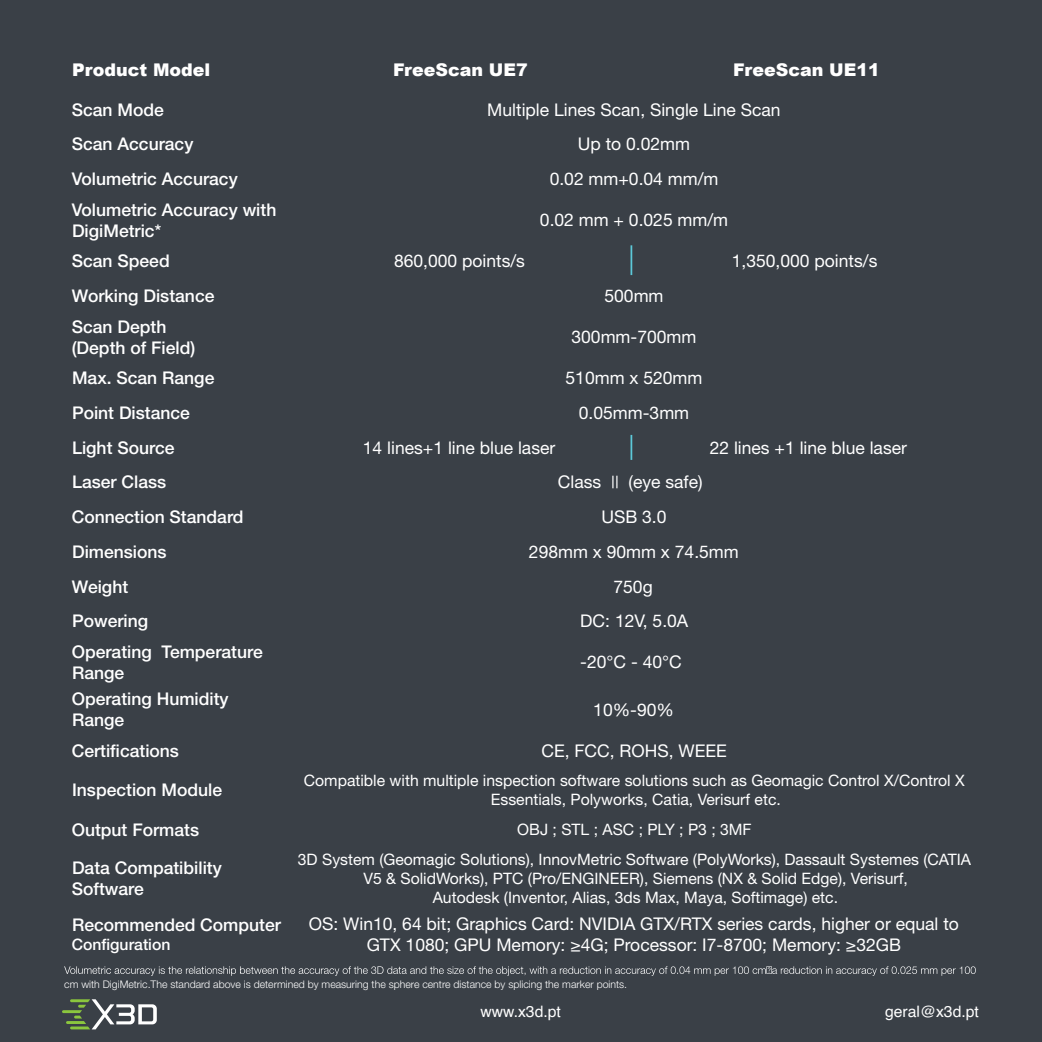
<style>
.page{position:relative;width:1042px;height:1042px;background:#3a4047}
.page>*{position:absolute;margin:0;border:0;box-sizing:border-box;transform-origin:0 0}
.t1{font:17.5px/21px "Helvetica Neue LT Pro";color:#fff;text-align:center}
.t2{font:500 17.5px/21px "Helvetica Neue LT Pro";color:#fff}
.t3{font:900 17.5px "Arial";color:#fff}
.t4{font:15.75px/18.9px "Helvetica Neue LT Pro";color:#fff;text-align:center}
.t5{font:15.75px "Helvetica";color:#fff}
.t6{font:500 15.75px "Helvetica Neue LT Pro";color:#fff}
.t7{font:300 10.5px "Helvetica Neue LT Pro";color:#fff}
</style>
<div class="page">
<hr style="left:630px;top:435px;width:2px;height:25px;background:#5cc8d8">
<svg style="left:64px;top:966px;width:912px;height:10px"></svg>
<hr style="left:630px;top:245px;width:2px;height:30px;background:#5cc8d8">
<svg style="left:612px;top:476px;width:5px;height:12px"></svg>
<svg style="left:62px;top:999px;width:95px;height:30px"></svg>
<p class="t3" style="left:72px;top:57px;width:140px">Product Model</p>
<p class="t3" style="left:393px;top:57px;width:136px">FreeScan UE7</p>
<p class="t3" style="left:733px;top:57px;width:148px">FreeScan UE11</p>
<p class="t2" style="left:72px;top:99px;width:94px">Scan Mode</p>
<p class="t1" style="left:487px;top:99px;width:295px">Multiple Lines Scan, Single Line Scan</p>
<p class="t2" style="left:72px;top:133px;width:123px">Scan Accuracy</p>
<p class="t1" style="left:578px;top:133px;width:114px">Up to 0.02mm</p>
<p class="t2" style="left:72px;top:168px;width:168px">Volumetric Accuracy</p>
<p class="t1" style="left:550px;top:168px;width:170px">0.02 mm+0.04 mm/m</p>
<p class="t2" style="left:72px;top:199px;width:206px">Volumetric Accuracy with<br>DigiMetric*</p>
<p class="t1" style="left:540px;top:209px;width:190px">0.02 mm + 0.025 mm/m</p>
<p class="t2" style="left:72px;top:250px;width:99px">Scan Speed</p>
<p class="t1" style="left:394px;top:250px;width:132px">860,000 points/s</p>
<p class="t1" style="left:732px;top:250px;width:147px">1,350,000 points/s</p>
<p class="t2" style="left:72px;top:285px;width:144px">Working Distance</p>
<p class="t1" style="left:604px;top:285px;width:61px">500mm</p>
<p class="t2" style="left:72px;top:316px;width:125px">Scan Depth (Depth of Field)</p>
<p class="t1" style="left:571px;top:326px;width:126px">300mm-700mm</p>
<p class="t2" style="left:72px;top:367px;width:144px">Max. Scan Range</p>
<p class="t1" style="left:565px;top:367px;width:138px">510mm x 520mm</p>
<p class="t2" style="left:72px;top:402px;width:120px">Point Distance</p>
<p class="t1" style="left:579px;top:402px;width:112px">0.05mm-3mm</p>
<p class="t2" style="left:72px;top:437px;width:104px">Light Source</p>
<p class="t1" style="left:363px;top:437px;width:194px">14 lines+1 line blue laser</p>
<p class="t1" style="left:710px;top:437px;width:199px">22 lines +1 line blue laser</p>
<p class="t2" style="left:72px;top:471px;width:96px">Laser Class</p>
<p class="t1" style="left:558px;top:471px;width:45px">Class</p>
<p class="t1" style="left:628px;top:471px;width:76px">(eye safe)</p>
<p class="t2" style="left:72px;top:506px;width:173px">Connection Standard</p>
<p class="t1" style="left:601px;top:506px;width:67px">USB 3.0</p>
<p class="t2" style="left:72px;top:541px;width:96px">Dimensions</p>
<p class="t1" style="left:529px;top:541px;width:211px">298mm x 90mm x 74.5mm</p>
<p class="t2" style="left:72px;top:576px;width:58px">Weight</p>
<p class="t1" style="left:613px;top:575px;width:41px">750g</p>
<p class="t2" style="left:72px;top:610px;width:78px">Powering</p>
<p class="t1" style="left:580px;top:610px;width:109px">DC: 12V, 5.0A</p>
<p class="t2" style="left:72px;top:641px;width:192px">Operating Temperature<br>Range</p>
<p class="t1" style="left:580px;top:651px;width:103px">-20°C - 40°C</p>
<p class="t2" style="left:72px;top:688px;width:158px">Operating Humidity<br>Range</p>
<p class="t1" style="left:593px;top:699px;width:82px">10%-90%</p>
<p class="t2" style="left:72px;top:740px;width:109px">Certifications</p>
<p class="t1" style="left:541px;top:740px;width:187px">CE, FCC, ROHS, WEEE</p>
<p class="t2" style="left:72px;top:779px;width:152px">Inspection Module</p>
<p class="t4" style="left:304px;top:771px;width:662px">Compatible with multiple inspection software solutions such as Geomagic Control X/Control X<br>Essentials, Polyworks, Catia, Verisurf etc.</p>
<p class="t2" style="left:72px;top:819px;width:129px">Output Formats</p>
<p class="t4" style="left:517px;top:820px;width:236px">OBJ ; STL ; ASC ; PLY ; P3 ; 3MF</p>
<p class="t2" style="left:72px;top:857px;width:151px">Data Compatibility<br>Software</p>
<p class="t4" style="left:298px;top:850px;width:674px">3D System (Geomagic Solutions), InnovMetric Software (PolyWorks), Dassault Systemes (CATIA<br>V5 &amp; SolidWorks), PTC (Pro/ENGINEER), Siemens (NX &amp; Solid Edge), Verisurf,<br>Autodesk (Inventor, Alias, 3ds Max, Maya, Softimage) etc.</p>
<p class="t2" style="left:72px;top:914px;width:210px">Recommended Computer</p>
<p class="t6" style="left:72px;top:934px;width:100px">Configuration</p>
<p class="t1" style="left:309px;top:912px;width:651px">OS: Win10, 64 bit; Graphics Card: NVIDIA GTX/RTX series cards, higher or equal to<br>GTX 1080; GPU Memory: ≥4G; Processor: I7-8700; Memory: ≥32GB</p>
<p class="t7" style="left:64px;top:977px;width:564px">cm with DigiMetric.The standard above is determined by measuring the sphere centre distance by splicing the marker points.</p>
<p class="t5" style="left:480px;top:999px;width:82px">www.x3d.pt</p>
<p class="t5" style="left:885px;top:999px;width:95px">geral@x3d.pt</p>
</div>
